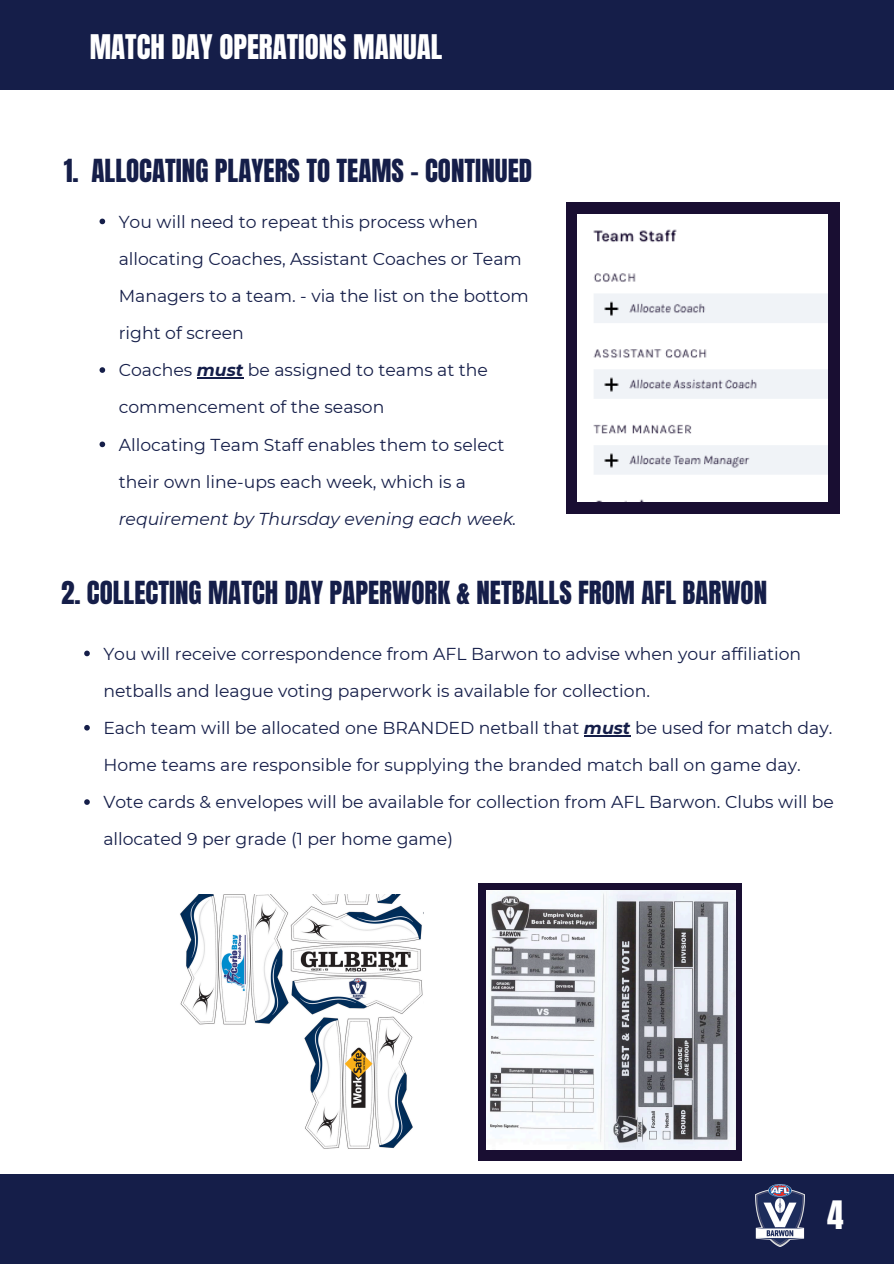
<style>
.page{position:relative;width:894px;height:1264px;background:#fff}
.page>*{position:absolute;margin:0;border:0;box-sizing:border-box;transform-origin:0 0}
.t1{font:33.3px "Anton";color:#fff}
.t2{font:28.8px "Anton";color:#fff}
.t3{font:27px "Anton";color:#151e49}
.t4{font:17.25px/37.2px "Montserrat";color:#151e49}
.s1{font-weight:700;font-style:italic}
.s2{font-style:italic}
</style>
<div class="page">
<div style="left:0;top:1174px;width:893px;height:89px;background:#151e49"></div>
<img style="left:755px;top:1184px;width:49px;height:62px">
<div style="left:0;top:0;width:893px;height:89px;background:#151e49"></div>
<div style="left:565px;top:202px;width:274px;height:311px;background:#190e32"></div>
<img style="left:577px;top:214px;width:250px;height:287px">
<div style="left:478px;top:883px;width:263px;height:277px;background:#190e32"></div>
<img style="left:486px;top:890px;width:248px;height:259px">
<img style="left:180px;top:894px;width:243px;height:255px">
<svg style="left:99px;top:219px;width:6px;height:5px"></svg>
<svg style="left:99px;top:367px;width:6px;height:6px"></svg>
<hr style="left:197px;top:377px;width:46px;height:1px;background:#151e49">
<svg style="left:99px;top:441px;width:6px;height:6px"></svg>
<svg style="left:84px;top:650px;width:6px;height:6px"></svg>
<svg style="left:84px;top:725px;width:6px;height:5px"></svg>
<hr style="left:583px;top:735px;width:47px;height:1px;background:#151e49">
<svg style="left:84px;top:799px;width:6px;height:5px"></svg>
<h2 class="t2" style="left:90px;top:26px;width:354px">MATCH DAY OPERATIONS MANUAL</h2>
<p class="t3" style="left:64px;top:151px;width:470px">1. ALLOCATING PLAYERS TO TEAMS - CONTINUED</p>
<h2 class="t4" style="left:119px;top:203px;width:411px">You will need to repeat this process when allocating Coaches, Assistant Coaches or Team Managers to a team. - via the list on the bottom right of screen</h2>
<p class="t4" style="left:119px;top:351px;width:371px">Coaches <span class="s1">must</span> be assigned to teams at the commencement of the season</p>
<p class="t4" style="left:119px;top:426px;width:399px">Allocating Team Staff enables them to select their own line-ups each week, which is a <span class="s2">requirement by Thursday evening each week.</span></p>
<p class="t3" style="left:61px;top:573px;width:707px">2. COLLECTING MATCH DAY PAPERWORK &amp; NETBALLS FROM AFL BARWON</p>
<p class="t4" style="left:103px;top:635px;width:699px">You will receive correspondence from AFL Barwon to advise when your affiliation netballs and league voting paperwork is available for collection.</p>
<h2 class="t4" style="left:103px;top:709px;width:730px">Each team will be allocated one BRANDED netball that <span class="s1">must</span> be used for match day.<br>Home teams are responsible for supplying the branded match ball on game day.</h2>
<p class="t4" style="left:103px;top:783px;width:731px">Vote cards &amp; envelopes will be available for collection from AFL Barwon. Clubs will be allocated 9 per grade (1 per home game)</p>
<h1 class="t1" style="left:827px;top:1190px;width:18px">4</h1>
</div>
